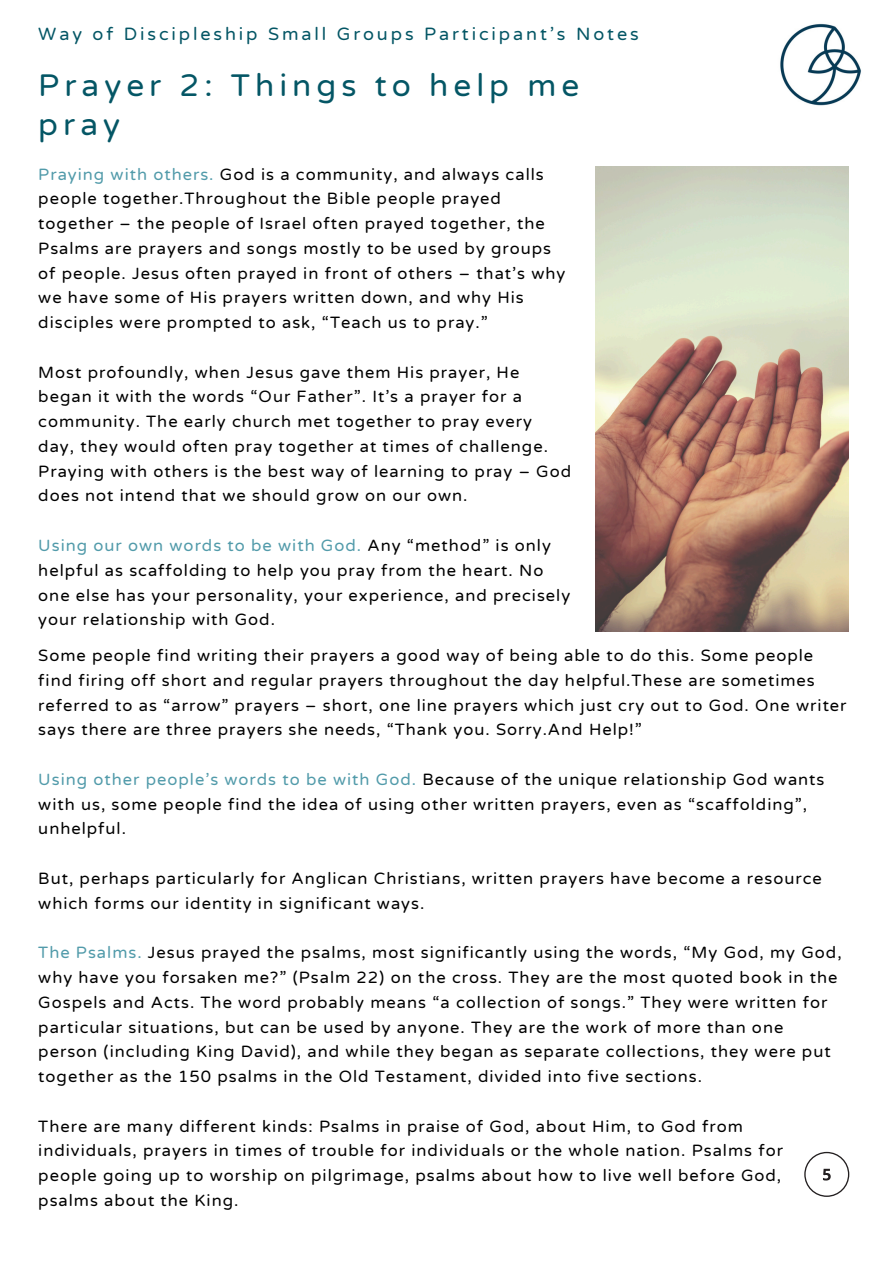
<style>
.page{position:relative;width:894px;height:1264px;background:#fff}
.page>*{position:absolute;margin:0;border:0;box-sizing:border-box;transform-origin:0 0}
.t1{font:31.5px/39.3px "Varela Round";letter-spacing:.16em;color:#045665}
.t2{font:18px "Varela Round";letter-spacing:.16em;color:#045665}
.t3{font:16.5px/24.8px "Varela Round";letter-spacing:.06em;color:#000}
.s1{color:#529baa}
</style>
<div class="page">
<img style="left:780px;top:23px;width:81px;height:83px">
<img style="left:595px;top:166px;width:253px;height:465px">
<svg style="left:804px;top:1151px;width:45px;height:45px"></svg>
<p class="t2" style="left:38px;top:23px;width:601px">Way of Discipleship Small Groups Participant’s Notes</p>
<p class="t1" style="left:38px;top:66px;width:542px">Prayer 2: Things to help me pray</p>
<p class="t3" style="left:38px;top:162px;width:528px"><span class="s1">Praying with others.</span> God is a community, and always calls people together.Throughout the Bible people prayed together – the people of Israel often prayed together, the Psalms are prayers and songs mostly to be used by groups of people. Jesus often prayed in front of others – that’s why we have some of His prayers written down, and why His disciples were prompted to ask, “Teach us to pray.”</p>
<p class="t3" style="left:38px;top:360px;width:534px">Most profoundly, when Jesus gave them His prayer, He began it with the words “Our Father”. It’s a prayer for a community. The early church met together to pray every day, they would often pray together at times of challenge.<br>Praying with others is the best way of learning to pray – God does not intend that we should grow on our own.</p>
<p class="t3" style="left:38px;top:533px;width:533px"><span class="s1">Using our own words to be with God.</span> Any “method” is only helpful as scaffolding to help you pray from the heart. No one else has your personality, your experience, and precisely your relationship with God.</p>
<h1 class="t3" style="left:38px;top:643px;width:809px">Some people find writing their prayers a good way of being able to do this. Some people find firing off short and regular prayers throughout the day helpful.These are sometimes referred to as “arrow” prayers – short, one line prayers which just cry out to God. One writer says there are three prayers she needs, “Thank you. Sorry.And Help!”</h1>
<p class="t3" style="left:38px;top:767px;width:787px"><span class="s1">Using other people’s words to be with God.</span> Because of the unique relationship God wants with us, some people find the idea of using other written prayers, even as “scaffolding”, unhelpful.</p>
<p class="t3" style="left:38px;top:866px;width:784px">But, perhaps particularly for Anglican Christians, written prayers have become a resource which forms our identity in significant ways.</p>
<p class="t3" style="left:38px;top:940px;width:804px"><span class="s1">The Psalms.</span> Jesus prayed the psalms, most significantly using the words, “My God, my God, why have you forsaken me?” (Psalm 22) on the cross. They are the most quoted book in the Gospels and Acts. The word probably means “a collection of songs.” They were written for particular situations, but can be used by anyone. They are the work of more than one person (including King David), and while they began as separate collections, they were put together as the 150 psalms in the Old Testament, divided into five sections.</p>
<p class="t3" style="left:38px;top:1113px;width:746px">There are many different kinds: Psalms in praise of God, about Him, to God from individuals, prayers in times of trouble for individuals or the whole nation. Psalms for people going up to worship on pilgrimage, psalms about how to live well before God,</p>
<p class="t3" style="left:38px;top:1188px;width:201px">psalms about the King.</p>
</div>
